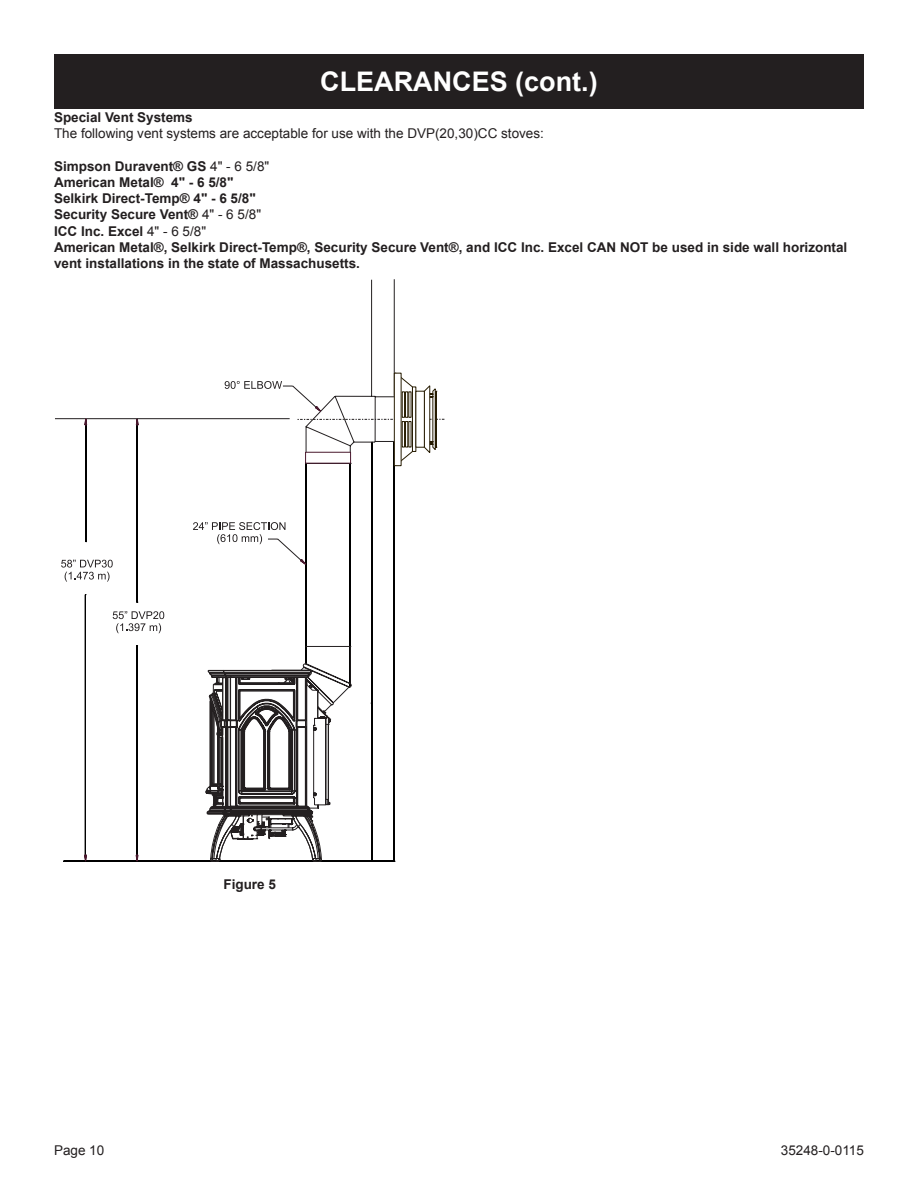
<style>
.page{position:relative;width:918px;height:1188px;background:#fff}
.page>*{position:absolute;margin:0;border:0;box-sizing:border-box;transform-origin:0 0}
.t1{font:700 27px "Arial";color:#fff}
.t2{font:700 13.5px/16.2px "Arial";color:#231f20}
.t3{font:13.5px "Arial";color:#231f20}
.s1{font-weight:400}
</style>
<div class="page">
<div style="left:54px;top:54px;width:810px;height:54px;background:#231f20"></div>
<hr style="left:64px;top:861px;width:330px;height:1px;background:#000">
<hr style="left:371px;top:442px;width:1px;height:419px;background:#000">
<hr style="left:394px;top:442px;width:1px;height:419px;background:#000">
<hr style="left:350px;top:463px;width:1px;height:222px;background:#000">
<hr style="left:305px;top:463px;width:1px;height:201px;background:#000">
<svg style="left:193px;top:522px;width:114px;height:44px"></svg>
<hr style="left:55px;top:418px;width:235px;height:1px;background:#231f20">
<svg style="left:225px;top:279px;width:219px;height:187px"></svg>
<hr style="left:436px;top:391px;width:1px;height:56px;background:#271c02">
<div style="left:402px;top:392px;width:3px;height:25px;background:#fff;border:1px solid #271c02"></div>
<div style="left:405px;top:392px;width:3px;height:25px;background:#fff;border:1px solid #271c02"></div>
<hr style="left:409px;top:392px;width:2px;height:25px;background:#fff">
<div style="left:305px;top:452px;width:46px;height:11px;background:#fff;border:1px solid #49182d"></div>
<svg style="left:206px;top:646px;width:146px;height:216px"></svg>
<svg style="left:61px;top:418px;width:103px;height:444px"></svg>
<h1 class="t1" style="left:320px;top:63px;width:279px">CLEARANCES (cont.)</h1>
<p class="t2" style="left:54px;top:110px;width:140px">Special Vent Systems</p>
<p class="t3" style="left:54px;top:125px;width:491px">The following vent systems are acceptable for use with the DVP(20,30)CC stoves:</p>
<p class="t2" style="left:54px;top:158px;width:795px">Simpson Duravent® GS <span class="s1">4" - 6 5/8"<br></span>American Metal® 4" - 6 5/8"<br>Selkirk Direct-Temp® 4" - 6 5/8"<br>Security Secure Vent® <span class="s1">4" - 6 5/8"<br></span>ICC Inc. Excel <span class="s1">4" - 6 5/8"<br></span>American Metal®, Selkirk Direct-Temp®, Security Secure Vent®, and ICC Inc. Excel CAN NOT be used in side wall horizontal vent installations in the state of Massachusetts.</p>
<p class="t2" style="left:223px;top:877px;width:54px">Figure 5</p>
<p class="t3" style="left:54px;top:1142px;width:52px">Page 10</p>
<p class="t3" style="left:781px;top:1142px;width:85px">35248-0-0115</p>
</div>
